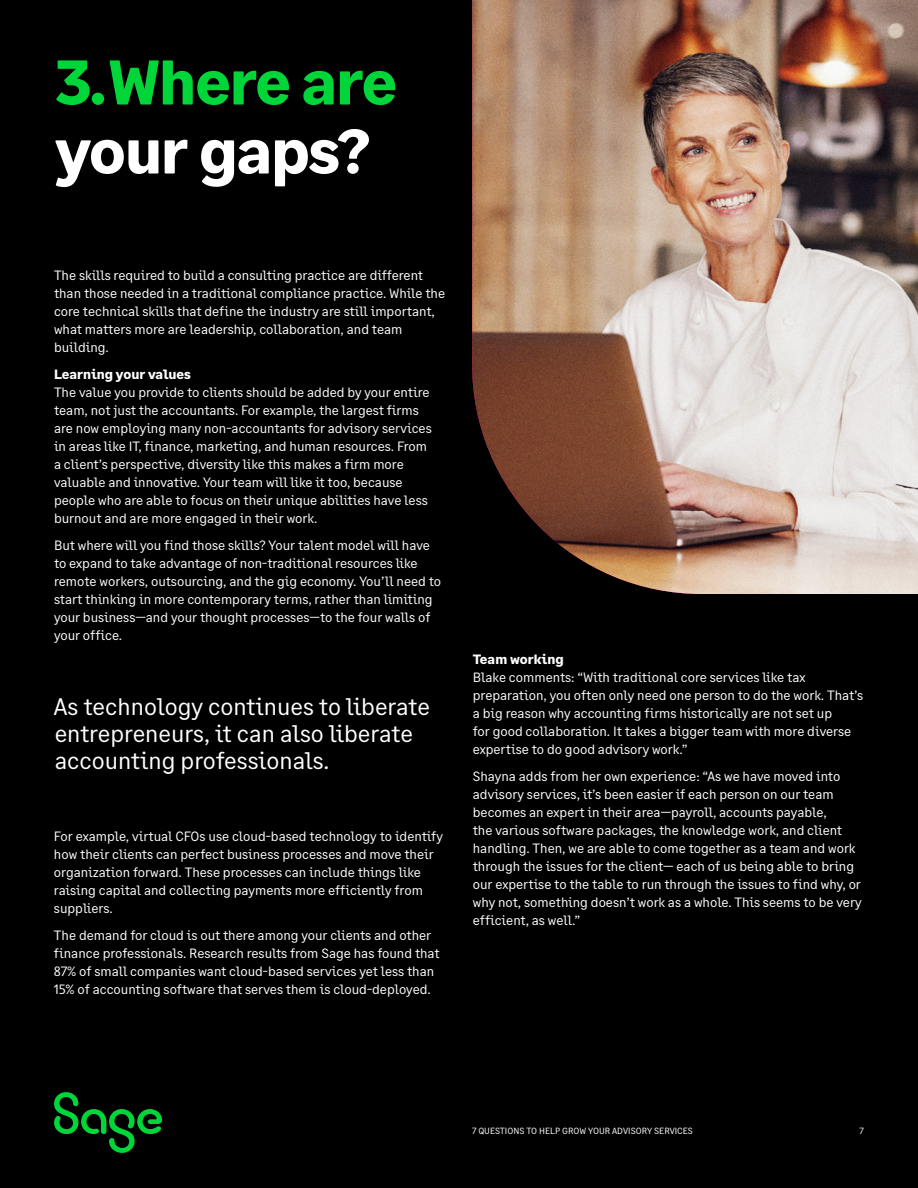
<style>
.page{position:relative;width:918px;height:1188px;background:#000}
.page>*{position:absolute;margin:0;border:0;box-sizing:border-box;transform-origin:0 0}
.t1{font:700 63px "Sage Text";letter-spacing:-.02em;color:#00d639}
.t2{font:700 63px "Sage Text";letter-spacing:-.02em;color:#fff}
.t3{font:24px/27px "Sage Text";color:#fff}
.t4{font:13.5px/18px "Sage Text";color:#fff}
.t5{font:700 13.5px "Sage Text";color:#fff}
.t6{font:9px "Sage Text";color:#fff}
</style>
<div class="page">
<img style="left:472px;top:0;width:446px;height:594px">
<svg style="left:54px;top:1092px;width:108px;height:61px"></svg>
<h1 class="t1" style="left:56px;top:43px;width:343px">3.Where are</h1>
<h1 class="t2" style="left:55px;top:112px;width:316px">your gaps?</h1>
<p class="t4" style="left:54px;top:266px;width:393px">The skills required to build a consulting practice are different than those needed in a traditional compliance practice. While the core technical skills that define the industry are still important, what matters more are leadership, collaboration, and team building.</p>
<p class="t5" style="left:54px;top:366px;width:138px">Learning your values</p>
<p class="t4" style="left:54px;top:383px;width:379px">The value you provide to clients should be added by your entire team, not just the accountants. For example, the largest firms are now employing many non-accountants for advisory services in areas like IT, finance, marketing, and human resources. From a client’s perspective, diversity like this makes a firm more valuable and innovative. Your team will like it too, because people who are able to focus on their unique abilities have less burnout and are more engaged in their work.</p>
<p class="t4" style="left:54px;top:536px;width:389px">But where will you find those skills? Your talent model will have to expand to take advantage of non-traditional resources like remote workers, outsourcing, and the gig economy. You’ll need to start thinking in more contemporary terms, rather than limiting your business—and your thought processes—to the four walls of your office.</p>
<h2 class="t3" style="left:54px;top:694px;width:378px">As technology continues to liberate entrepreneurs, it can also liberate accounting professionals.</h2>
<p class="t4" style="left:54px;top:828px;width:390px">For example, virtual CFOs use cloud-based technology to identify how their clients can perfect business processes and move their organization forward. These processes can include things like raising capital and collecting payments more efficiently from suppliers.</p>
<p class="t4" style="left:54px;top:927px;width:387px">The demand for cloud is out there among your clients and other finance professionals. Research results from Sage has found that 87% of small companies want cloud-based services yet less than 15% of accounting software that serves them is cloud-deployed.</p>
<p class="t5" style="left:473px;top:651px;width:92px">Team working</p>
<p class="t4" style="left:473px;top:669px;width:392px">Blake comments: “With traditional core services like tax preparation, you often only need one person to do the work. That’s a big reason why accounting firms historically are not set up<br>for good collaboration. It takes a bigger team with more diverse expertise to do good advisory work.”</p>
<p class="t4" style="left:473px;top:768px;width:390px">Shayna adds from her own experience: “As we have moved into advisory services, it’s been easier if each person on our team becomes an expert in their area—payroll, accounts payable,<br>the various software packages, the knowledge work, and client handling. Then, we are able to come together as a team and work through the issues for the client— each of us being able to bring our expertise to the table to run through the issues to find why, or why not, something doesn’t work as a whole. This seems to be very efficient, as well.”</p>
<p class="t6" style="left:472px;top:1125px;width:222px">7 QUESTIONS TO HELP GROW YOUR ADVISORY SERVICES</p>
<p class="t6" style="left:860px;top:1125px;width:6px">7</p>
</div>
